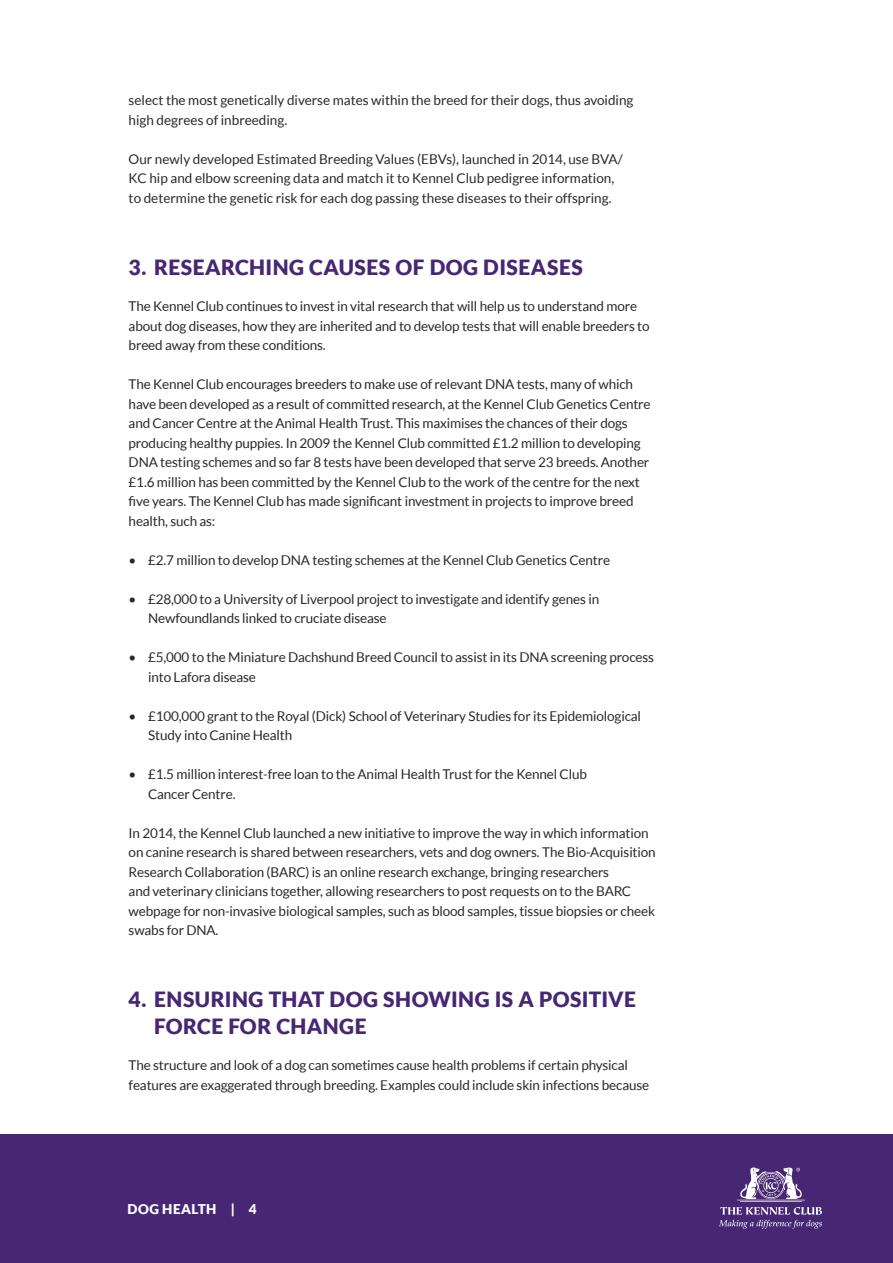
<style>
.page{position:relative;width:893px;height:1263px;background:#fff}
.page>*{position:absolute;margin:0;border:0;box-sizing:border-box;transform-origin:0 0}
.t1{font:900 21px/27px "Lato";letter-spacing:.02em;color:#472773}
.t2{font:13.5px/19.5px "Lato";letter-spacing:-.01em;color:#282827}
.t3{font:900 13.5px "Lato";letter-spacing:.035em;color:#fff}
</style>
<div class="page">
<div style="left:0;top:1134px;width:893px;height:129px;background:#472773"></div>
<svg style="left:720px;top:1167px;width:102px;height:47px"></svg>
<svg style="left:719px;top:1220px;width:103px;height:9px"></svg>
<p class="t2" style="left:129px;top:90px;width:506px">select the most genetically diverse mates within the breed for their dogs, thus avoiding high degrees of inbreeding.</p>
<p class="t2" style="left:129px;top:149px;width:496px">Our newly developed Estimated Breeding Values (EBVs), launched in 2014, use BVA/<br>KC hip and elbow screening data and match it to Kennel Club pedigree information, to determine the genetic risk for each dog passing these diseases to their offspring.</p>
<h1 class="t1" style="left:129px;top:253px;width:456px">3. RESEARCHING CAUSES OF DOG DISEASES</h1>
<p class="t2" style="left:129px;top:296px;width:523px">The Kennel Club continues to invest in vital research that will help us to understand more about dog diseases, how they are inherited and to develop tests that will enable breeders to breed away from these conditions.</p>
<p class="t2" style="left:129px;top:374px;width:524px">The Kennel Club encourages breeders to make use of relevant DNA tests, many of which have been developed as a result of committed research, at the Kennel Club Genetics Centre and Cancer Centre at the Animal Health Trust. This maximises the chances of their dogs producing healthy puppies. In 2009 the Kennel Club committed £1.2 million to developing DNA testing schemes and so far 8 tests have been developed that serve 23 breeds. Another £1.6 million has been committed by the Kennel Club to the work of the centre for the next five years. The Kennel Club has made significant investment in projects to improve breed health, such as:</p>
<p class="t2" style="left:129px;top:550px;width:483px">• £2.7 million to develop DNA testing schemes at the Kennel Club Genetics Centre</p>
<p class="t2" style="left:148px;top:589px;width:453px;text-indent:-19px">• £28,000 to a University of Liverpool project to investigate and identify genes in<br>Newfoundlands linked to cruciate disease</p>
<p class="t2" style="left:148px;top:647px;width:507px;text-indent:-19px">• £5,000 to the Miniature Dachshund Breed Council to assist in its DNA screening process into Lafora disease</p>
<p class="t2" style="left:148px;top:706px;width:494px;text-indent:-19px">• £100,000 grant to the Royal (Dick) School of Veterinary Studies for its Epidemiological<br>Study into Canine Health</p>
<p class="t2" style="left:148px;top:764px;width:440px;text-indent:-19px">• £1.5 million interest-free loan to the Animal Health Trust for the Kennel Club<br>Cancer Centre.</p>
<p class="t2" style="left:129px;top:823px;width:529px">In 2014, the Kennel Club launched a new initiative to improve the way in which information on canine research is shared between researchers, vets and dog owners. The Bio‑Acquisition Research Collaboration (BARC) is an online research exchange, bringing researchers<br>and veterinary clinicians together, allowing researchers to post requests on to the BARC webpage for non-invasive biological samples, such as blood samples, tissue biopsies or cheek swabs for DNA.</p>
<h1 class="t1" style="left:154px;top:985px;width:483px;text-indent:-26px">4. ENSURING THAT DOG SHOWING IS A POSITIVE<br>FORCE FOR CHANGE</h1>
<p class="t2" style="left:129px;top:1056px;width:522px">The structure and look of a dog can sometimes cause health problems if certain physical features are exaggerated through breeding. Examples could include skin infections because</p>
<p class="t3" style="left:128px;top:1201px;width:131px">DOG HEALTH | 4</p>
</div>
